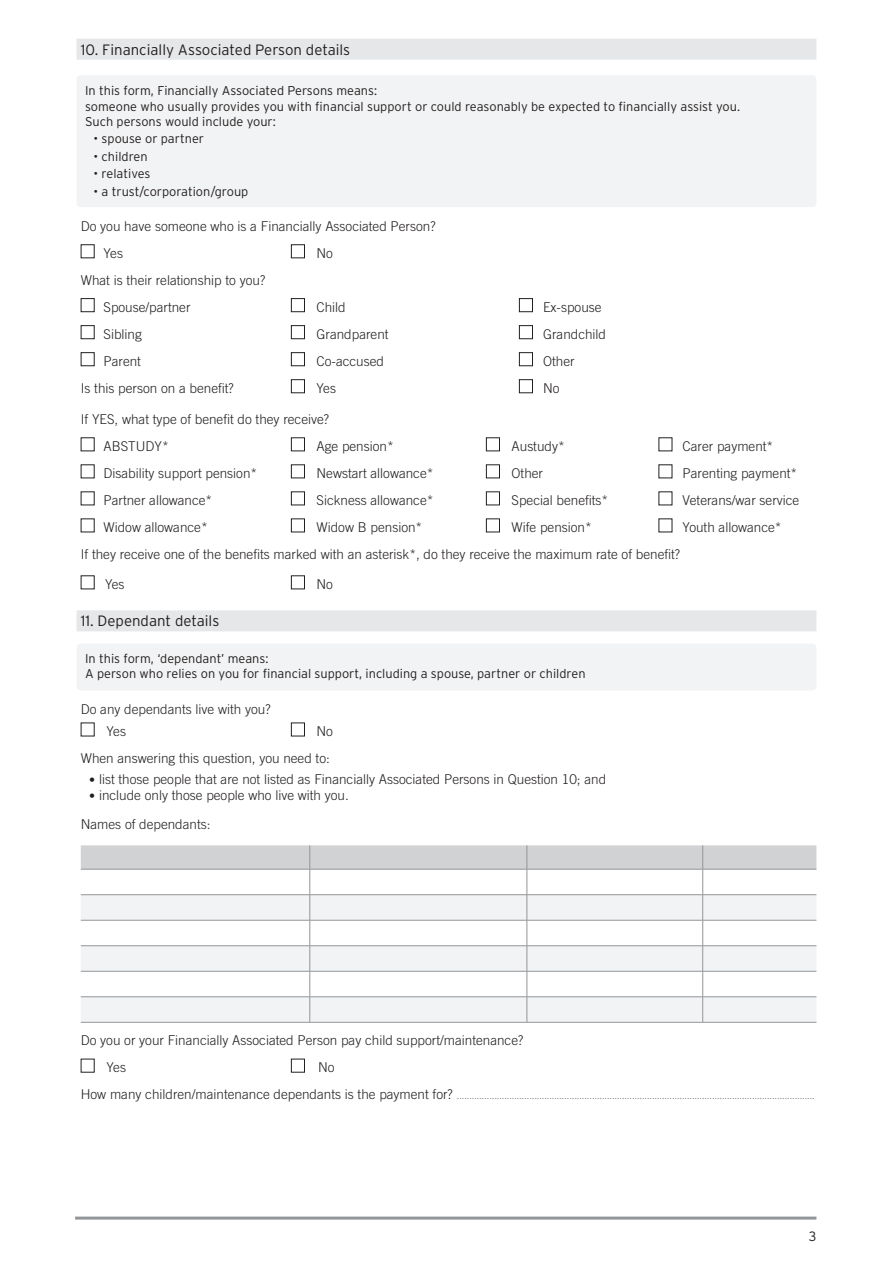
<style>
.page{position:relative;width:893px;height:1263px;background:#fff}
.page>*{position:absolute;margin:0;border:0;box-sizing:border-box;transform-origin:0 0}
.t1{font:300 15px "Interstate";color:#231f20}
.t2{font:300 13.5px/27px "Trade Gothic LT";color:#231f20}
.t3{font:300 13.5px "Interstate";color:#231f20}
.t4{font:300 12.75px/15.3px "Interstate";color:#231f20}
.t5{font:300 9px "Trade Gothic LT";color:#4b4c4d}
.s1{font-size:12px}
.s2{font-size:13.5px;color:#231f20}
</style>
<div class="page">
<hr style="left:75px;top:1216px;width:741px;height:3px;background:#939598">
<div style="left:77px;top:644px;width:739px;height:46px;background:#f2f3f4;border-radius:4px"></div>
<div style="left:77px;top:75px;width:739px;height:132px;background:#f2f3f4;border-radius:4px"></div>
<div style="left:77px;top:39px;width:739px;height:21px;background:#e6e7e9"></div>
<div style="left:77px;top:610px;width:739px;height:21px;background:#e6e7e9"></div>
<div style="left:81px;top:244px;width:14px;height:14px;border:1px solid #231f20"></div>
<div style="left:291px;top:244px;width:14px;height:14px;border:1px solid #231f20"></div>
<div style="left:81px;top:298px;width:14px;height:14px;border:1px solid #231f20"></div>
<div style="left:291px;top:298px;width:14px;height:14px;border:1px solid #231f20"></div>
<div style="left:519px;top:298px;width:14px;height:14px;border:1px solid #231f20"></div>
<div style="left:81px;top:325px;width:14px;height:14px;border:1px solid #231f20"></div>
<div style="left:291px;top:325px;width:14px;height:14px;border:1px solid #231f20"></div>
<div style="left:519px;top:325px;width:14px;height:14px;border:1px solid #231f20"></div>
<div style="left:81px;top:352px;width:14px;height:14px;border:1px solid #231f20"></div>
<div style="left:291px;top:352px;width:14px;height:14px;border:1px solid #231f20"></div>
<div style="left:519px;top:352px;width:14px;height:14px;border:1px solid #231f20"></div>
<div style="left:291px;top:379px;width:14px;height:14px;border:1px solid #231f20"></div>
<div style="left:519px;top:379px;width:14px;height:14px;border:1px solid #231f20"></div>
<div style="left:291px;top:437px;width:14px;height:14px;border:1px solid #231f20"></div>
<div style="left:486px;top:437px;width:14px;height:14px;border:1px solid #231f20"></div>
<div style="left:291px;top:464px;width:14px;height:14px;border:1px solid #231f20"></div>
<div style="left:486px;top:464px;width:14px;height:14px;border:1px solid #231f20"></div>
<div style="left:291px;top:491px;width:14px;height:14px;border:1px solid #231f20"></div>
<div style="left:486px;top:491px;width:14px;height:14px;border:1px solid #231f20"></div>
<div style="left:291px;top:518px;width:14px;height:14px;border:1px solid #231f20"></div>
<div style="left:486px;top:518px;width:14px;height:14px;border:1px solid #231f20"></div>
<div style="left:291px;top:575px;width:14px;height:14px;border:1px solid #231f20"></div>
<div style="left:291px;top:723px;width:14px;height:13px;border:1px solid #231f20"></div>
<hr style="left:81px;top:1022px;width:229px;height:1px;background:#939598">
<hr style="left:310px;top:1022px;width:217px;height:1px;background:#939598">
<hr style="left:527px;top:1022px;width:176px;height:1px;background:#939598">
<hr style="left:703px;top:1022px;width:113px;height:1px;background:#939598">
<svg style="left:81px;top:845px;width:735px;height:177px"></svg>
<div style="left:291px;top:1059px;width:14px;height:13px;border:1px solid #231f20"></div>
<h3 class="t1" style="left:81px;top:41px;width:271px">10. Financially Associated Person details</h3>
<p class="t4" style="left:85px;top:83px;width:657px">In this form, Financially Associated Persons means:<br>someone who usually provides you with financial support or could reasonably be expected to financially assist you.<br>Such persons would include your:</p>
<p class="t4" style="left:94px;top:131px;width:112px">• spouse or partner</p>
<p class="t4" style="left:94px;top:149px;width:56px">• children</p>
<p class="t4" style="left:94px;top:166px;width:58px">• relatives</p>
<p class="t4" style="left:94px;top:184px;width:156px">• a trust/corporation/group</p>
<p class="t2" style="left:104px;top:213px;width:334px;text-indent:-23px">Do you have someone who is a Financially Associated Person?<br>Yes</p>
<p class="t2" style="left:317px;top:240px;width:18px">No</p>
<p class="t2" style="left:104px;top:266px;width:163px;text-indent:-23px">What is their relationship to you?<br>Spouse/partner</p>
<p class="t2" style="left:317px;top:293px;width:31px">Child</p>
<p class="t2" style="left:543px;top:293px;width:60px">Ex-spouse</p>
<p class="t2" style="left:104px;top:321px;width:40px">Sibling</p>
<p class="t2" style="left:317px;top:321px;width:74px">Grandparent</p>
<p class="t2" style="left:543px;top:321px;width:65px">Grandchild</p>
<p class="t2" style="left:104px;top:348px;width:39px">Parent</p>
<p class="t2" style="left:317px;top:348px;width:69px">Co-accused</p>
<p class="t2" style="left:543px;top:348px;width:33px">Other</p>
<p class="t2" style="left:81px;top:375px;width:155px">Is this person on a benefit?</p>
<p class="t2" style="left:317px;top:375px;width:21px">Yes</p>
<p class="t2" style="left:543px;top:375px;width:18px">No</p>
<p class="t2" style="left:104px;top:406px;width:227px;text-indent:-23px">If YES, what type of benefit do they receive?<br>ABSTUDY*</p>
<p class="t2" style="left:317px;top:433px;width:79px">Age pension*</p>
<p class="t2" style="left:512px;top:433px;width:55px">Austudy*</p>
<p class="t2" style="left:683px;top:433px;width:92px">Carer payment*</p>
<p class="t2" style="left:104px;top:460px;width:155px">Disability support pension*</p>
<p class="t2" style="left:317px;top:460px;width:119px">Newstart allowance*</p>
<p class="t2" style="left:512px;top:460px;width:33px">Other</p>
<p class="t2" style="left:683px;top:460px;width:116px">Parenting payment*</p>
<p class="t2" style="left:104px;top:487px;width:110px">Partner allowance*</p>
<p class="t2" style="left:317px;top:487px;width:119px">Sickness allowance*</p>
<p class="t2" style="left:512px;top:487px;width:98px">Special benefits*</p>
<p class="t2" style="left:683px;top:487px;width:118px">Veterans/war service</p>
<p class="t2" style="left:104px;top:514px;width:106px">Widow allowance*</p>
<p class="t2" style="left:317px;top:514px;width:107px">Widow B pension*</p>
<p class="t2" style="left:512px;top:514px;width:82px">Wife pension*</p>
<p class="t2" style="left:683px;top:514px;width:101px">Youth allowance*</p>
<p class="t2" style="left:81px;top:541px;width:601px">If they receive one of the benefits marked with an asterisk*, do they receive the maximum rate of benefit?</p>
<p class="t2" style="left:105px;top:571px;width:21px">Yes</p>
<p class="t2" style="left:317px;top:571px;width:18px">No</p>
<h3 class="t1" style="left:81px;top:613px;width:140px">11. Dependant details</h3>
<p class="t4" style="left:85px;top:651px;width:502px">In this form, ‘dependant’ means:<br>A person who relies on you for financial support, including a spouse, partner or children</p>
<p class="t2" style="left:107px;top:697px;width:166px;line-height:22.8px;text-indent:-26px">Do any dependants live with you?<br>Yes</p>
<p class="t2" style="left:81px;top:718px;width:254px;text-align:right">No<br>When answering this question, you need to:</p>
<p class="t2" style="left:89px;top:765px;width:518px"><span class="s1">•</span> list those people that are not listed as Financially Associated Persons in Question 10; and</p>
<p class="t2" style="left:81px;top:780px;width:270px;line-height:29px;text-indent:8px"><span class="s1">•</span> include only those people who live with you.<br>Names of dependants:</p>
<p class="t2" style="left:107px;top:1027px;width:418px;text-indent:-26px">Do you or your Financially Associated Person pay child support/maintenance?<br>Yes</p>
<p class="t2" style="left:318px;top:1054px;width:18px">No</p>
<p class="t5" style="left:81px;top:1091px;width:735px"><span class="s2">How many children/maintenance dependants is the payment for?</span> ...............................................................................................................................................</p>
<p class="t3" style="left:809px;top:1229px;width:9px">3</p>
</div>
